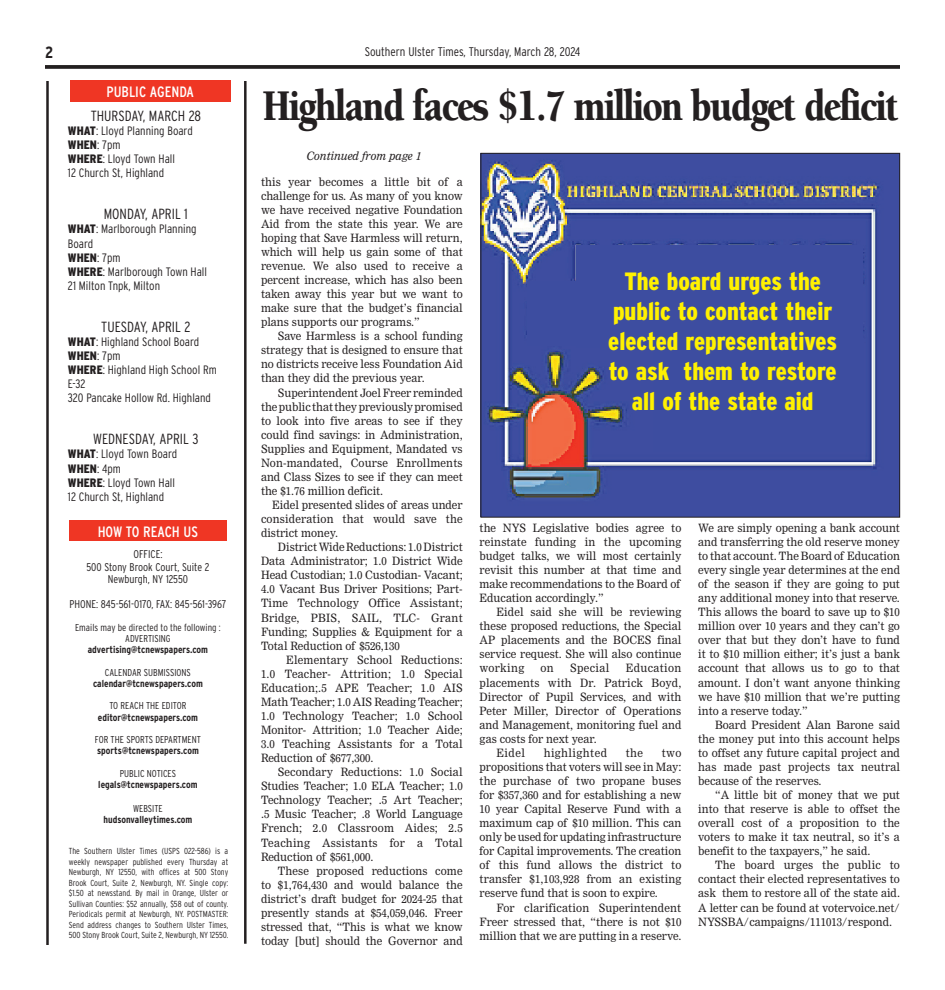
<style>
.page{position:relative;width:945px;height:990px;background:#fff}
.page>*{position:absolute;margin:0;border:0;box-sizing:border-box;transform-origin:0 0}
.t1{font:900 45px "Berkeley Std";letter-spacing:-.05em;color:#231f20;scale:.85 1}
.t2{font:900 condensed 25px/30px "Interstate";color:#fff101;text-align:center}
.t3{font:700 condensed 16.25px "Interstate";color:#231f20}
.t4{font:condensed 15px "Interstate";color:#fff}
.t5{font:300 condensed 14.75px "Interstate";color:#231f20}
.t6{font:300 condensed 12.5px "Interstate";color:#231f20}
.t7{font:300 condensed 12.25px/14.1px "Interstate";color:#231f20}
.t8{font:11.25px/14px "Nimrod MT Pro";color:#231f20;text-align:justify;scale:.95 1}
.t9{font:300 condensed 11.25px/12.5px "Interstate";color:#231f20;text-align:center}
.t10{font:italic 11.25px "Nimrod MT Pro";color:#231f20;scale:.95 1}
.t11{font:11.25px "Nimrod MT Pro";letter-spacing:.035em;color:#231f20;scale:.95 1}
.t12{font:11.25px "Nimrod MT Pro";letter-spacing:.04em;color:#231f20;scale:.95 1}
.t13{font:700 condensed 10px "Interstate";color:#231f20}
.t14{font:300 condensed 10px/11.2px "Interstate";color:#231f20;text-align:center}
.t15{font:300 condensed 8.75px/10.5px "Interstate";color:#231f20;text-align:justify}
.s1{font-weight:900}
</style>
<div class="page">
<svg style="left:45px;top:65px;width:855px;height:4px;fill:#292626"></svg>
<hr style="left:244px;top:81px;width:3px;height:863px;background:#231f20">
<hr style="left:46px;top:81px;width:3px;height:864px;background:#231f20">
<div style="left:70px;top:80px;width:160px;height:21px;background:#ef3624"></div>
<div style="left:69px;top:520px;width:157px;height:21px;background:#ef3624"></div>
<img style="left:483px;top:155px;width:415px;height:361px">
<div style="left:481px;top:153px;width:419px;height:365px;border:1px solid #231f20"></div>
<div style="left:576px;top:245px;width:286px;height:102px;background:#3d4da0"></div>
<div style="left:653px;top:338px;width:211px;height:114px;background:#3d4da0"></div>
<div style="left:527px;top:281px;width:146px;height:65px;background:#3d4da0"></div>
<h3 class="t3" style="left:45px;top:42px;width:10px">2</h3>
<p class="t6" style="left:365px;top:44px;width:217px">Southern Ulster Times, Thursday, March 28, 2024</p>
<h3 class="t4" style="left:107px;top:82px;width:89px">PUBLIC AGENDA</h3>
<h3 class="t5" style="left:91px;top:107px;width:112px">THURSDAY, MARCH 28</h3>
<p class="t7" style="left:68px;top:124px;width:126px"><span class="s1">WHAT</span>: Lloyd Planning Board<br><span class="s1">WHEN</span>: 7pm<br><span class="s1">WHERE</span>: Lloyd Town Hall<br>12 Church St, Highland</p>
<h3 class="t5" style="left:104px;top:205px;width:86px">MONDAY, APRIL 1</h3>
<p class="t7" style="left:68px;top:222px;width:141px"><span class="s1">WHAT</span>: Marlborough Planning<br>Board<br><span class="s1">WHEN</span>: 7pm<br><span class="s1">WHERE</span>: Marlborough Town Hall<br>21 Milton Tnpk, Milton</p>
<h3 class="t5" style="left:101px;top:318px;width:91px">TUESDAY, APRIL 2</h3>
<p class="t7" style="left:68px;top:335px;width:150px"><span class="s1">WHAT</span>: Highland School Board<br><span class="s1">WHEN</span>: 7pm<br><span class="s1">WHERE</span>: Highland High School Rm<br>E-32<br>320 Pancake Hollow Rd. Highland</p>
<h3 class="t5" style="left:93px;top:430px;width:107px">WEDNESDAY, APRIL 3</h3>
<p class="t7" style="left:68px;top:447px;width:111px"><span class="s1">WHAT</span>: Lloyd Town Board<br><span class="s1">WHEN</span>: 4pm<br><span class="s1">WHERE</span>: Lloyd Town Hall<br>12 Church St, Highland</p>
<h3 class="t4" style="left:98px;top:522px;width:102px">HOW TO REACH US</h3>
<p class="t9" style="left:86px;top:548px;width:125px">OFFICE:<br>500 Stony Brook Court, Suite 2<br>Newburgh, NY 12550</p>
<p class="t9" style="left:70px;top:598px;width:158px">PHONE: 845-561-0170, FAX: 845-561-3967</p>
<p class="t14" style="left:75px;top:621px;width:147px">Emails may be directed to the following :<br>ADVERTISING</p>
<p class="t13" style="left:88px;top:643px;width:122px">advertising@tcnewspapers.com</p>
<p class="t14" style="left:105px;top:666px;width:87px">CALENDAR SUBMISSIONS</p>
<p class="t13" style="left:93px;top:677px;width:111px">calendar@tcnewspapers.com</p>
<p class="t14" style="left:109px;top:700px;width:79px">TO REACH THE EDITOR</p>
<p class="t13" style="left:98px;top:711px;width:102px">editor@tcnewspapers.com</p>
<p class="t14" style="left:95px;top:734px;width:108px">FOR THE SPORTS DEPARTMENT</p>
<p class="t13" style="left:97px;top:745px;width:103px">sports@tcnewspapers.com</p>
<p class="t14" style="left:120px;top:768px;width:58px">PUBLIC NOTICES</p>
<p class="t13" style="left:98px;top:778px;width:101px">legals@tcnewspapers.com</p>
<p class="t14" style="left:133px;top:803px;width:31px">WEBSITE</p>
<p class="t13" style="left:104px;top:813px;width:90px">hudsonvalleytimes.com</p>
<p class="t15" style="left:69px;top:846px;width:161px">The Southern Ulster Times (USPS 022-586) is a weekly newspaper published every Thursday at Newburgh, NY 12550, with offices at 500 Stony Brook Court, Suite 2, Newburgh, NY. Single copy: $1.50 at newsstand. By mail in Orange, Ulster or Sullivan Counties: $52 annually, $58 out of county.<br>Periodicals permit at Newburgh, NY. POSTMASTER:<br>Send address changes to Southern Ulster Times, 500 Stony Brook Court, Suite 2, Newburgh, NY 12550.</p>
<h1 class="t1" style="left:262px;top:81px;width:750px">Highland faces $1.7 million budget deficit</h1>
<p class="t10" style="left:307px;top:148px;width:122px">Continued from page 1</p>
<p class="t8" style="left:261px;top:174px;width:214px">this year becomes a little bit of a challenge for us. As many of you know we have received negative Foundation Aid from the state this year. We are hoping that Save Harmless will return, which will help us gain some of that revenue. We also used to receive a percent increase, which has also been taken away this year but we want to make sure that the budget’s financial plans supports our programs.”</p>
<p class="t8" style="left:261px;top:329px;width:214px;text-indent:17px">Save Harmless is a school funding strategy that is designed to ensure that no districts receive less Foundation Aid than they did the previous year.</p>
<p class="t8" style="left:261px;top:385px;width:214px;text-indent:17px">Superintendent Joel Freer reminded the public that they previously promised to look into five areas to see if they could find savings: in Administration, Supplies and Equipment, Mandated vs Non-mandated, Course Enrollments and Class Sizes to see if they can meet the $1.76 million deficit.</p>
<p class="t8" style="left:261px;top:497px;width:214px;text-indent:11px">Eidel presented slides of areas under consideration that would save the district money.</p>
<p class="t8" style="left:261px;top:540px;width:214px;text-indent:17px">District Wide Reductions: 1.0 District Data Administrator; 1.0 District Wide Head Custodian; 1.0 Custodian- Vacant; 4.0 Vacant Bus Driver Positions; Part-Time Technology Office Assistant; Bridge, PBIS, SAIL, TLC- Grant Funding; Supplies &amp; Equipment for a Total Reduction of $526,130</p>
<p class="t8" style="left:261px;top:652px;width:214px;text-indent:25px">Elementary School Reductions:<br>1.0 Teacher- Attrition; 1.0 Special Education;.5 APE Teacher; 1.0 AIS Math Teacher; 1.0 AIS Reading Teacher; 1.0 Technology Teacher; 1.0 School Monitor- Attrition; 1.0 Teacher Aide; 3.0 Teaching Assistants for a Total Reduction of $677,300.</p>
<p class="t8" style="left:261px;top:765px;width:214px;text-indent:17px">Secondary Reductions: 1.0 Social Studies Teacher; 1.0 ELA Teacher; 1.0<br>Technology Teacher; .5 Art Teacher; .5 Music Teacher; .8 World Language French; 2.0 Classroom Aides; 2.5<br>Teaching Assistants for a Total Reduction of $561,000.</p>
<p class="t8" style="left:261px;top:863px;width:214px;text-indent:17px">These proposed reductions come to $1,764,430 and would balance the district’s draft budget for 2024-25 that presently stands at $54,059,046. Freer stressed that, “This is what we know today [but] should the Governor and</p>
<h2 class="t2" style="left:608px;top:266px;width:230px">The board urges the public to contact their elected representatives to ask them to restore all of the state aid</h2>
<p class="t8" style="left:480px;top:520px;width:214px">the NYS Legislative bodies agree to reinstate funding in the upcoming budget talks, we will most certainly revisit this number at that time and make recommendations to the Board of Education accordingly.”</p>
<p class="t8" style="left:480px;top:605px;width:214px;text-indent:17px">Eidel said she will be reviewing these proposed reductions, the Special AP placements and the BOCES final service request. She will also continue working</p>
<p class="t8" style="left:541px;top:661px;width:15px">on</p>
<p class="t11" style="left:570px;top:661px;width:43px">Special</p>
<p class="t11" style="left:626px;top:661px;width:60px">Education</p>
<p class="t8" style="left:480px;top:675px;width:214px">placements with Dr. Patrick Boyd,</p>
<p class="t8" style="left:480px;top:689px;width:214px">Director of Pupil Services, and with</p>
<p class="t8" style="left:480px;top:703px;width:214px">Peter Miller, Director of Operations</p>
<p class="t8" style="left:480px;top:717px;width:214px">and Management, monitoring fuel and</p>
<p class="t8" style="left:480px;top:731px;width:125px">gas costs for next year.</p>
<p class="t8" style="left:496px;top:745px;width:31px">Eidel</p>
<p class="t12" style="left:544px;top:745px;width:68px">highlighted</p>
<p class="t8" style="left:626px;top:745px;width:20px">the</p>
<p class="t8" style="left:480px;top:745px;width:214px;text-indent:182px">two propositions that voters will see in May: the purchase of two propane buses for $357,360 and for establishing a new 10 year Capital Reserve Fund with a maximum cap of $10 million. This can only be used for updating infrastructure for Capital improvements. The creation of this fund allows the district to transfer $1,103,928 from an existing reserve fund that is soon to expire.</p>
<p class="t8" style="left:480px;top:900px;width:214px;text-indent:17px">For clarification Superintendent Freer stressed that, “there is not $10 million that we are putting in a reserve.</p>
<p class="t8" style="left:698px;top:520px;width:214px">We are simply opening a bank account and transferring the old reserve money to that account. The Board of Education every single year determines at the end of the season if they are going to put any additional money into that reserve.<br>This allows the board to save up to $10 million over 10 years and they can’t go over that but they don’t have to fund it to $10 million either; it’s just a bank account that allows us to go to that amount. I don’t want anyone thinking we have $10 million that we’re putting into a reserve today.”</p>
<p class="t8" style="left:698px;top:717px;width:214px;text-indent:17px">Board President Alan Barone said the money put into this account helps to offset any future capital project and has made past projects tax neutral because of the reserves.</p>
<p class="t8" style="left:698px;top:787px;width:214px;text-indent:17px">“A little bit of money that we put into that reserve is able to offset the overall cost of a proposition to the voters to make it tax neutral, so it’s a benefit to the taxpayers,” he said.</p>
<p class="t8" style="left:698px;top:858px;width:214px;text-indent:17px">The board urges the public to contact their elected representatives to ask them to restore all of the state aid.<br>A letter can be found at votervoice.net/ NYSSBA/campaigns/111013/respond.</p>
</div>
